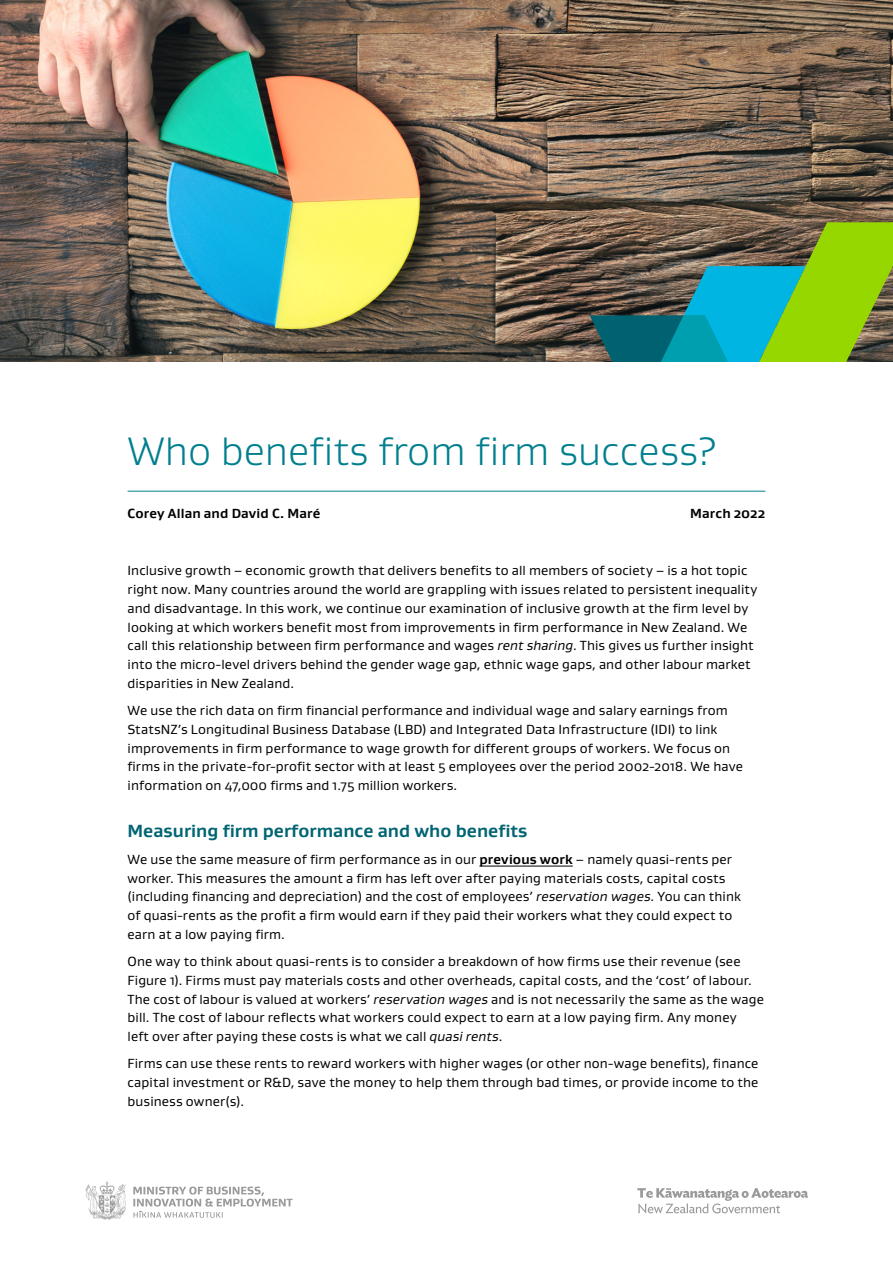
<style>
.page{position:relative;width:893px;height:1263px;background:#fff}
.page>*{position:absolute;margin:0;border:0;box-sizing:border-box;transform-origin:0 0}
.t1{font:300 40.5px "Gustan";color:#007f8e}
.t2{font:700 18px "Gustan";color:#006472}
.t3{font:13.5px/18.8px "Gustan";letter-spacing:.01em;color:#000}
.t4{font:700 13.5px "Gustan";letter-spacing:.005em;color:#000}
.s1{font-style:italic}
.s2{font-weight:700}
</style>
<div class="page">
<img style="left:0;top:0;width:893px;height:362px">
<svg style="left:590px;top:222px;width:303px;height:140px;background:#558f57"></svg>
<svg style="left:86px;top:1182px;width:40px;height:38px"></svg>
<svg style="left:133px;top:1186px;width:160px;height:32px"></svg>
<svg style="left:638px;top:1188px;width:170px;height:25px"></svg>
<hr style="left:128px;top:491px;width:637px;height:1px;background:#007f8e">
<hr style="left:479px;top:866px;width:94px;height:1px;background:#000">
<h1 class="t1" style="left:128px;top:426px;width:591px">Who benefits from firm success?</h1>
<p class="t4" style="left:128px;top:505px;width:194px">Corey Allan and David C. Maré</p>
<p class="t4" style="left:690px;top:505px;width:77px">March 2022</p>
<p class="t3" style="left:128px;top:561px;width:631px">Inclusive growth – economic growth that delivers benefits to all members of society – is a hot topic right now. Many countries around the world are grappling with issues related to persistent inequality and disadvantage. In this work, we continue our examination of inclusive growth at the firm level by looking at which workers benefit most from improvements in firm performance in New Zealand. We call this relationship between firm performance and wages <span class="s1">rent sharing</span>. This gives us further insight into the micro-level drivers behind the gender wage gap, ethnic wage gaps, and other labour market disparities in New Zealand.</p>
<p class="t3" style="left:128px;top:701px;width:617px">We use the rich data on firm financial performance and individual wage and salary earnings from StatsNZ’s Longitudinal Business Database (LBD) and Integrated Data Infrastructure (IDI) to link improvements in firm performance to wage growth for different groups of workers. We focus on firms in the private-for-profit sector with at least 5 employees over the period 2002-2018. We have information on 47,000 firms and 1.75 million workers.</p>
<h2 class="t2" style="left:128px;top:818px;width:401px">Measuring firm performance and who benefits</h2>
<p class="t3" style="left:128px;top:849px;width:615px">We use the same measure of firm performance as in our <span class="s2">previous work</span> – namely quasi-rents per worker. This measures the amount a firm has left over after paying materials costs, capital costs (including financing and depreciation) and the cost of employees’ <span class="s1">reservation wages</span>. You can think of quasi-rents as the profit a firm would earn if they paid their workers what they could expect to earn at a low paying firm.</p>
<p class="t3" style="left:128px;top:952px;width:638px">One way to think about quasi-rents is to consider a breakdown of how firms use their revenue (see Figure 1). Firms must pay materials costs and other overheads, capital costs, and the ‘cost’ of labour.<br>The cost of labour is valued at workers’ <span class="s1">reservation wages</span> and is not necessarily the same as the wage bill. The cost of labour reflects what workers could expect to earn at a low paying firm. Any money<br>left over after paying these costs is what we call <span class="s1">quasi rents</span>.</p>
<p class="t3" style="left:128px;top:1054px;width:632px;text-align:justify">Firms can use these rents to reward workers with higher wages (or other non-wage benefits), finance capital investment or R&amp;D, save the money to help them through bad times, or provide income to the business owner(s).</p>
</div>
